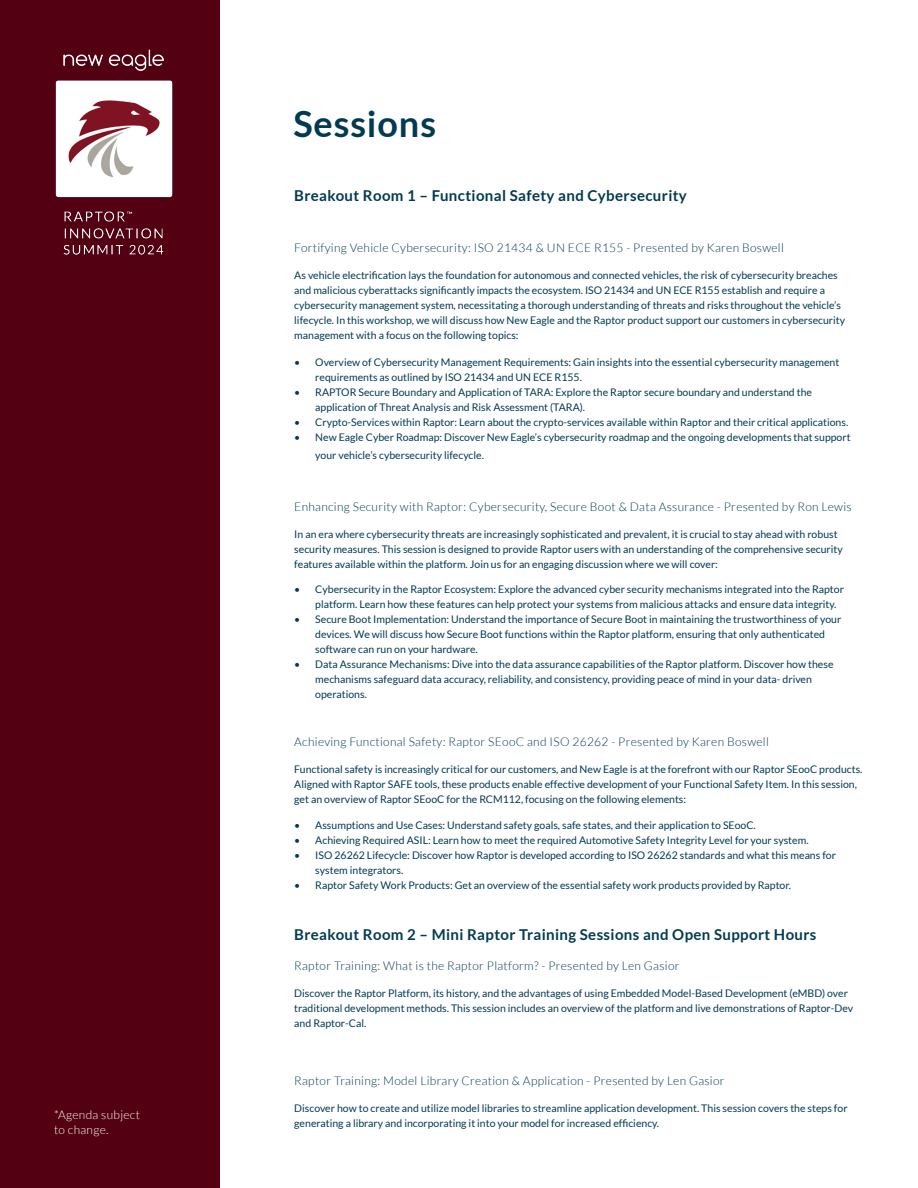
<style>
.page{position:relative;width:918px;height:1188px;background:#fff}
.page>*{position:absolute;margin:0;border:0;box-sizing:border-box;transform-origin:0 0}
.t1{font:700 36px "Lato";letter-spacing:.025em;color:#023a51}
.t2{font:700 15px "Lato";letter-spacing:.025em;color:#023a51}
.t3{font:300 12px "Lato";letter-spacing:.025em;color:#023a51}
.t4{font:300 12px/15px "Lato";letter-spacing:.025em;color:#fff}
.t5{font:10.5px/15px "Lato";color:#023a51}
</style>
<div class="page">
<div style="left:0;top:0;width:220px;height:1188px;background:#520012"></div>
<img style="left:55px;top:49px;width:118px;height:206px">
<p class="t4" style="left:54px;top:1107px;width:87px">*Agenda subject to change.</p>
<h1 class="t1" style="left:293px;top:103px;width:144px">Sessions</h1>
<h2 class="t2" style="left:294px;top:187px;width:394px">Breakout Room 1 – Functional Safety and Cybersecurity</h2>
<p class="t3" style="left:294px;top:241px;width:491px">Fortifying Vehicle Cybersecurity: ISO 21434 &amp; UN ECE R155 - Presented by Karen Boswell</p>
<p class="t5" style="left:294px;top:268px;width:552px">As vehicle electrification lays the foundation for autonomous and connected vehicles, the risk of cybersecurity breaches and malicious cyberattacks significantly impacts the ecosystem. ISO 21434 and UN ECE R155 establish and require a cybersecurity management system, necessitating a thorough understanding of threats and risks throughout the vehicle’s lifecycle. In this workshop, we will discuss how New Eagle and the Raptor product support our customers in cybersecurity management with a focus on the following topics:</p>
<p class="t5" style="left:315px;top:355px;width:526px;text-indent:-21px">• Overview of Cybersecurity Management Requirements: Gain insights into the essential cybersecurity management requirements as outlined by ISO 21434 and UN ECE R155.</p>
<p class="t5" style="left:315px;top:385px;width:498px;text-indent:-21px">• RAPTOR Secure Boundary and Application of TARA: Explore the Raptor secure boundary and understand the application of Threat Analysis and Risk Assessment (TARA).</p>
<p class="t5" style="left:294px;top:415px;width:555px">• Crypto-Services within Raptor: Learn about the crypto-services available within Raptor and their critical applications.</p>
<p class="t5" style="left:315px;top:428px;width:537px;line-height:18px;text-indent:-21px">• New Eagle Cyber Roadmap: Discover New Eagle’s cybersecurity roadmap and the ongoing developments that support your vehicle’s cybersecurity lifecycle.</p>
<p class="t3" style="left:294px;top:500px;width:559px">Enhancing Security with Raptor: Cybersecurity, Secure Boot &amp; Data Assurance - Presented by Ron Lewis</p>
<p class="t5" style="left:294px;top:526px;width:550px">In an era where cybersecurity threats are increasingly sophisticated and prevalent, it is crucial to stay ahead with robust security measures. This session is designed to provide Raptor users with an understanding of the comprehensive security features available within the platform. Join us for an engaging discussion where we will cover:</p>
<p class="t5" style="left:315px;top:582px;width:530px;text-indent:-21px">• Cybersecurity in the Raptor Ecosystem: Explore the advanced cyber security mechanisms integrated into the Raptor platform. Learn how these features can help protect your systems from malicious attacks and ensure data integrity.</p>
<p class="t5" style="left:315px;top:612px;width:527px;text-indent:-21px">• Secure Boot Implementation: Understand the importance of Secure Boot in maintaining the trustworthiness of your devices. We will discuss how Secure Boot functions within the Raptor platform, ensuring that only authenticated software can run on your hardware.</p>
<p class="t5" style="left:315px;top:657px;width:520px;text-indent:-21px">• Data Assurance Mechanisms: Dive into the data assurance capabilities of the Raptor platform. Discover how these mechanisms safeguard data accuracy, reliability, and consistency, providing peace of mind in your data- driven operations.</p>
<p class="t3" style="left:294px;top:735px;width:476px">Achieving Functional Safety: Raptor SEooC and ISO 26262 - Presented by Karen Boswell</p>
<p class="t5" style="left:294px;top:762px;width:570px">Functional safety is increasingly critical for our customers, and New Eagle is at the forefront with our Raptor SEooC products.<br>Aligned with Raptor SAFE tools, these products enable effective development of your Functional Safety Item. In this session, get an overview of Raptor SEooC for the RCM112, focusing on the following elements:</p>
<p class="t5" style="left:294px;top:817px;width:463px">• Assumptions and Use Cases: Understand safety goals, safe states, and their application to SEooC.</p>
<p class="t5" style="left:294px;top:832px;width:516px">• Achieving Required ASIL: Learn how to meet the required Automotive Safety Integrity Level for your system.</p>
<p class="t5" style="left:315px;top:847px;width:522px;text-indent:-21px">• ISO 26262 Lifecycle: Discover how Raptor is developed according to ISO 26262 standards and what this means for system integrators.</p>
<p class="t5" style="left:294px;top:877px;width:498px">• Raptor Safety Work Products: Get an overview of the essential safety work products provided by Raptor.</p>
<h2 class="t2" style="left:294px;top:926px;width:524px">Breakout Room 2 – Mini Raptor Training Sessions and Open Support Hours</h2>
<p class="t3" style="left:294px;top:959px;width:387px">Raptor Training: What is the Raptor Platform? - Presented by Len Gasior</p>
<p class="t5" style="left:294px;top:985px;width:560px">Discover the Raptor Platform, its history, and the advantages of using Embedded Model-Based Development (eMBD) over traditional development methods. This session includes an overview of the platform and live demonstrations of Raptor-Dev and Raptor-Cal.</p>
<p class="t3" style="left:294px;top:1074px;width:432px">Raptor Training: Model Library Creation &amp; Application - Presented by Len Gasior</p>
<p class="t5" style="left:294px;top:1101px;width:555px">Discover how to create and utilize model libraries to streamline application development. This session covers the steps for generating a library and incorporating it into your model for increased efficiency.</p>
</div>
